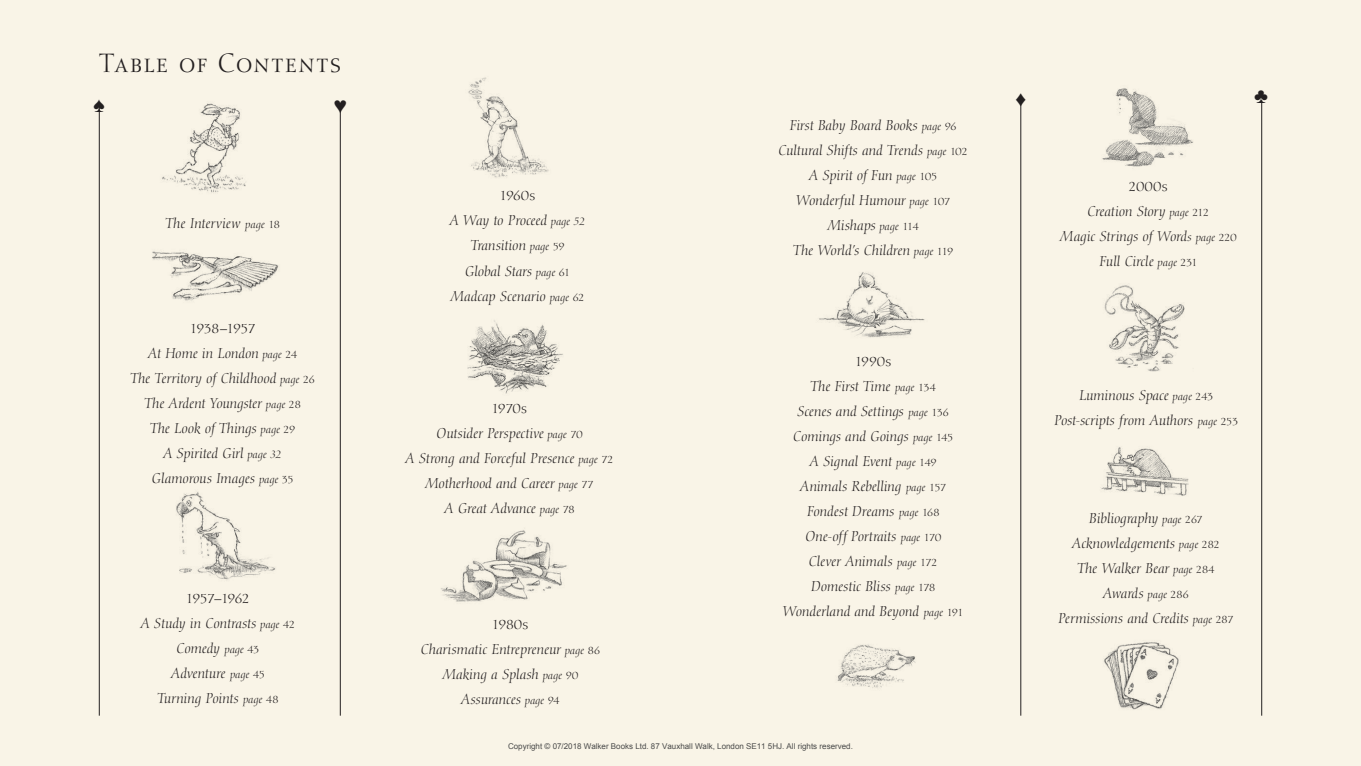
<style>
.page{position:relative;width:1361px;height:766px;background:#fff}
.page>*{position:absolute;margin:0;border:0;box-sizing:border-box;transform-origin:0 0}
.t1{font:26px "Diotima Roman SC";letter-spacing:.05em;color:#231f20}
.t2{font:italic 14px/25px "Diotima";color:#231f20;text-align:center}
.t3{font:8px "Arial";color:#4a4a4a}
.s1{font-size:11px}
.s2{font-style:normal;font-size:11px}
.s3{font-style:normal}
.s4{font-size:12px}
</style>
<div class="page">
<div style="left:0;top:0;width:1361px;height:765px;background:#f9f4e7"></div>
<img style="left:176px;top:492px;width:100px;height:88px">
<img style="left:152px;top:251px;width:127px;height:50px">
<img style="left:162px;top:103px;width:84px;height:90px">
<img style="left:468px;top:77px;width:81px;height:101px">
<img style="left:467px;top:320px;width:96px;height:74px">
<img style="left:441px;top:530px;width:126px;height:72px">
<img style="left:1101px;top:447px;width:88px;height:49px">
<img style="left:1102px;top:88px;width:91px;height:79px">
<img style="left:837px;top:644px;width:79px;height:44px">
<img style="left:819px;top:272px;width:106px;height:66px">
<img style="left:1104px;top:285px;width:81px;height:87px">
<img style="left:1104px;top:642px;width:75px;height:68px">
<hr style="left:99px;top:107px;width:1px;height:608px;background:#231f20">
<hr style="left:340px;top:105px;width:1px;height:610px;background:#231f20">
<hr style="left:1020px;top:100px;width:1px;height:615px;background:#231f20">
<hr style="left:1261px;top:100px;width:1px;height:615px;background:#231f20">
<svg style="left:339px;top:105px;width:2px;height:8px"></svg>
<svg style="left:1020px;top:100px;width:2px;height:6px"></svg>
<h1 class="t1" style="left:99px;top:48px;width:244px">Table of Contents</h1>
<p class="t2" style="left:165px;top:211px;width:116px">The Interview <span class="s1">page</span> <span class="s2">18</span></p>
<p class="t2" style="left:130px;top:315px;width:186px"><span class="s3">1938–1957<br></span>At Home in London <span class="s1">page</span> <span class="s2">24<br></span>The Territory of Childhood <span class="s1">page</span> <span class="s2">26<br></span>The Ardent Youngster <span class="s1">page</span> <span class="s2">28<br></span>The Look of Things <span class="s1">page</span> <span class="s2">29<br></span>A Spirited Girl <span class="s1">page 32<br></span>Glamorous Images <span class="s1">page</span> <span class="s2">35</span></p>
<p class="t2" style="left:141px;top:585px;width:156px"><span class="s3">1957–1962<br></span>A Study in Contrasts <span class="s1">page</span> <span class="s2">42<br></span>Comedy <span class="s1">page</span> <span class="s2">43<br></span>Adventure <span class="s1">page</span> <span class="s2">45<br></span>Turning Points <span class="s1">page</span> <span class="s2">48</span></p>
<p class="t2" style="left:450px;top:183px;width:138px"><span class="s3">1960s<br></span>A Way to Proceed <span class="s1">page 52<br></span>Transition <span class="s1">page</span> <span class="s2">59<br></span>Global Stars <span class="s1">page</span> <span class="s2">61<br></span>Madcap Scenario <span class="s1">page</span> <span class="s2">62</span></p>
<p class="t2" style="left:405px;top:396px;width:209px"><span class="s3">1970s<br></span>Outsider Perspective <span class="s1">page</span> <span class="s2">70<br></span>A Strong and Forceful Presence <span class="s1">page</span> <span class="s2">72<br></span>Motherhood and Career <span class="s1">page</span> <span class="s2">77<br></span>A Great Advance <span class="s1">page</span> <span class="s2">78</span></p>
<p class="t2" style="left:421px;top:611px;width:181px"><span class="s3">1980s<br></span>Charismatic Entrepreneur <span class="s1">page</span> <span class="s2">86<br></span>Making a Splash <span class="s1">page</span> <span class="s2">90<br></span>Assurances <span class="s1">page</span> <span class="s2">94</span></p>
<p class="t2" style="left:778px;top:113px;width:191px">First Baby Board Books <span class="s1">page</span> <span class="s2">96<br></span>Cultural Shifts and Trends <span class="s1">page</span> <span class="s2">102<br></span>A Spirit of Fun <span class="s1">page</span> <span class="s2">105<br></span>Wonderful Humour <span class="s1">page</span> <span class="s2">107<br></span>Mishaps <span class="s1">page</span> <span class="s2">114<br></span>The World’s Children <span class="s1">page</span> <span class="s2">119</span></p>
<p class="t2" style="left:783px;top:349px;width:182px"><span class="s3">1990s<br></span>The First Time <span class="s1">page</span> <span class="s2">134<br></span>Scenes and Settings <span class="s1">page</span> <span class="s2">136<br></span>Comings and Goings <span class="s1">page</span> <span class="s2">145<br></span>A Signal Event <span class="s1">page</span> <span class="s2">149<br></span>Animals Rebelling <span class="s1">page</span> <span class="s2">157<br></span>Fondest Dreams <span class="s1">page</span> <span class="s2">168<br></span>One-off Portraits <span class="s1">page</span> <span class="s2">170<br></span>Clever Animals <span class="s1">page</span> <span class="s2">172<br></span>Domestic Bliss <span class="s1">page</span> <span class="s2">178<br></span>Wonderland and Beyond <span class="s1">page</span> <span class="s2">191</span></p>
<p class="t3" style="left:508px;top:740px;width:346px">Copyright © 07/2018 Walker Books Ltd. 87 Vauxhall Walk, London SE11 5HJ. All rights reserved.</p>
<p class="t2" style="left:1060px;top:174px;width:178px"><span class="s3">2000s<br></span>Creation Story <span class="s1">page</span> <span class="s2">212<br></span>Magic Strings of Word<span class="s4">s</span> <span class="s1">page</span> <span class="s2">220<br></span>Full Circle <span class="s1">page</span> <span class="s2">231</span></p>
<p class="t2" style="left:1054px;top:382px;width:185px">Luminous Space <span class="s1">page</span> <span class="s2">243<br></span>Post-scripts from Authors <span class="s1">page</span> <span class="s2">253</span></p>
<p class="t2" style="left:1058px;top:505px;width:176px">Bibliography <span class="s1">page</span> <span class="s2">267<br></span>Acknowledgements <span class="s1">page</span> <span class="s2">282<br></span>The Walker Bear <span class="s1">page</span> <span class="s2">284<br></span>Awards <span class="s1">page</span> <span class="s2">286<br></span>Permissions and Credits <span class="s1">page</span> <span class="s2">287</span></p>
</div>
